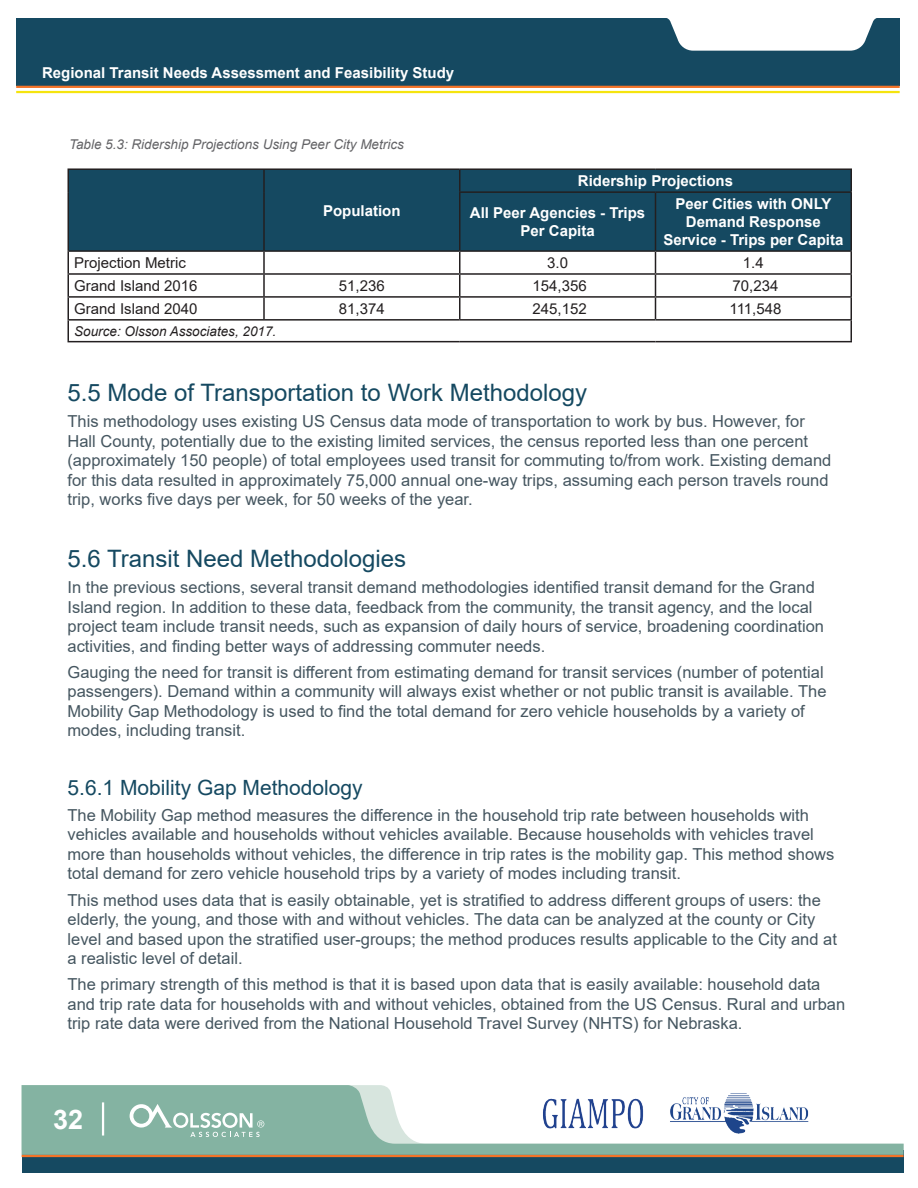
<style>
.page{position:relative;width:918px;height:1188px;background:#fff}
.page>*{position:absolute;margin:0;border:0;box-sizing:border-box;transform-origin:0 0}
.t1{font:700 27px "Arial";color:#fff}
.Body{font:24px "Arial";color:#154961}
.Body-2{font:21px "Arial";color:#154961}
.Body-3{font:16.5px/19.5px "Arial";color:#455660}
.t2{font:700 15px/18px "Arial";color:#fff;text-align:center}
.t3{font:15px "Arial";color:#231f20}
.t4{font:italic 13.5px "Arial";color:#636366}
.t5{font:italic 13.5px "Arial";color:#231f20}
</style>
<div class="page">
<div style="left:22px;top:1150px;width:882px;height:23px;background:#154961"></div>
<div style="left:16px;top:18px;width:884px;height:68px;background:#154961"></div>
<svg style="left:667px;top:18px;width:210px;height:33px;background:#e7ecef"></svg>
<svg style="left:22px;top:1085px;width:882px;height:70px;fill:#84b3a2"></svg>
<svg style="left:130px;top:1104px;width:134px;height:33px"></svg>
<hr style="left:22px;top:1155px;width:882px;height:2px;background:#f37328">
<hr style="left:16px;top:86px;width:884px;height:2px;background:#f37328">
<hr style="left:16px;top:91px;width:884px;height:2px;background:#f5e40e">
<hr style="left:102px;top:1102px;width:2px;height:34px;background:#fff">
<img style="left:532px;top:1087px;width:279px;height:46px">
<div style="left:69px;top:170px;width:781px;height:80px;background:#154961"></div>
<hr style="left:68px;top:168px;width:196px;height:2px;background:#231f20">
<svg style="left:68px;top:170px;width:1px;height:22px"></svg>
<hr style="left:264px;top:168px;width:196px;height:2px;background:#231f20">
<hr style="left:263px;top:170px;width:2px;height:22px;background:#231f20">
<hr style="left:460px;top:168px;width:196px;height:2px;background:#231f20">
<svg style="left:459px;top:170px;width:1px;height:21px"></svg>
<hr style="left:656px;top:168px;width:196px;height:2px;background:#231f20">
<hr style="left:850px;top:170px;width:2px;height:21px;background:#231f20">
<hr style="left:68px;top:192px;width:1px;height:58px;background:#231f20">
<hr style="left:263px;top:192px;width:2px;height:58px;background:#231f20">
<hr style="left:459px;top:191px;width:197px;height:2px;background:#231f20">
<hr style="left:459px;top:193px;width:1px;height:57px;background:#231f20">
<hr style="left:656px;top:191px;width:196px;height:2px;background:#231f20">
<hr style="left:655px;top:193px;width:1px;height:57px;background:#231f20">
<hr style="left:850px;top:193px;width:2px;height:57px;background:#231f20">
<hr style="left:68px;top:250px;width:196px;height:2px;background:#231f20">
<hr style="left:264px;top:250px;width:196px;height:2px;background:#231f20">
<hr style="left:263px;top:252px;width:2px;height:21px;background:#231f20">
<hr style="left:460px;top:250px;width:196px;height:2px;background:#231f20">
<hr style="left:656px;top:250px;width:196px;height:2px;background:#231f20">
<hr style="left:850px;top:252px;width:2px;height:21px;background:#231f20">
<hr style="left:68px;top:273px;width:196px;height:2px;background:#231f20">
<hr style="left:264px;top:273px;width:196px;height:2px;background:#231f20">
<hr style="left:263px;top:275px;width:2px;height:21px;background:#231f20">
<hr style="left:460px;top:273px;width:196px;height:2px;background:#231f20">
<hr style="left:656px;top:273px;width:196px;height:2px;background:#231f20">
<hr style="left:850px;top:275px;width:2px;height:21px;background:#231f20">
<hr style="left:68px;top:296px;width:196px;height:2px;background:#231f20">
<hr style="left:264px;top:296px;width:196px;height:2px;background:#231f20">
<hr style="left:263px;top:298px;width:2px;height:21px;background:#231f20">
<hr style="left:460px;top:296px;width:196px;height:2px;background:#231f20">
<svg style="left:459px;top:252px;width:1px;height:67px"></svg>
<hr style="left:656px;top:296px;width:196px;height:2px;background:#231f20">
<svg style="left:655px;top:252px;width:1px;height:67px"></svg>
<hr style="left:850px;top:298px;width:2px;height:21px;background:#231f20">
<hr style="left:68px;top:319px;width:196px;height:2px;background:#231f20">
<svg style="left:68px;top:252px;width:1px;height:89px"></svg>
<hr style="left:264px;top:319px;width:196px;height:2px;background:#231f20">
<hr style="left:460px;top:319px;width:196px;height:2px;background:#231f20">
<hr style="left:656px;top:319px;width:196px;height:2px;background:#231f20">
<hr style="left:850px;top:321px;width:2px;height:20px;background:#231f20">
<hr style="left:68px;top:341px;width:196px;height:1px;background:#231f20">
<hr style="left:264px;top:341px;width:196px;height:1px;background:#231f20">
<hr style="left:460px;top:341px;width:196px;height:1px;background:#231f20">
<hr style="left:656px;top:341px;width:196px;height:1px;background:#231f20">
<p class="t2" style="left:42px;top:64px;width:414px">Regional Transit Needs Assessment and Feasibility Study</p>
<p class="t4" style="left:69px;top:136px;width:336px">Table 5.3: Ridership Projections Using Peer City Metrics</p>
<p class="t2" style="left:323px;top:202px;width:79px">Population</p>
<p class="t2" style="left:578px;top:172px;width:157px">Ridership Projections</p>
<p class="t2" style="left:470px;top:204px;width:177px">All Peer Agencies - Trips</p>
<p class="t2" style="left:521px;top:222px;width:76px">Per Capita</p>
<p class="t2" style="left:675px;top:195px;width:158px">Peer Cities with ONLY<br>Demand Response</p>
<p class="t2" style="left:663px;top:231px;width:182px">Service - Trips per Capita</p>
<p class="t3" style="left:74px;top:252px;width:113px">Projection Metric</p>
<p class="t3" style="left:547px;top:252px;width:22px">3.0</p>
<p class="t3" style="left:743px;top:252px;width:22px">1.4</p>
<p class="t3" style="left:74px;top:275px;width:125px">Grand Island 2016</p>
<p class="t3" style="left:339px;top:275px;width:47px">51,236</p>
<p class="t3" style="left:533px;top:275px;width:56px">154,356</p>
<p class="t3" style="left:733px;top:275px;width:47px">70,234</p>
<p class="t3" style="left:74px;top:298px;width:125px">Grand Island 2040</p>
<p class="t3" style="left:339px;top:298px;width:47px">81,374</p>
<p class="t3" style="left:533px;top:298px;width:56px">245,152</p>
<p class="t3" style="left:729px;top:298px;width:53px">111,548</p>
<p class="t5" style="left:74px;top:322px;width:204px">Source: Olsson Associates, 2017.</p>
<p class="Body" style="left:68px;top:376px;width:521px">5.5 Mode of Transportation to Work Methodology</p>
<p class="Body-3" style="left:68px;top:411px;width:765px">This methodology uses existing US Census data mode of transportation to work by bus. However, for Hall County, potentially due to the existing limited services, the census reported less than one percent (approximately 150 people) of total employees used transit for commuting to/from work. Existing demand for this data resulted in approximately 75,000 annual one-way trips, assuming each person travels round trip, works five days per week, for 50 weeks of the year.</p>
<p class="Body" style="left:68px;top:542px;width:340px">5.6 Transit Need Methodologies</p>
<p class="Body-3" style="left:68px;top:577px;width:758px">In the previous sections, several transit demand methodologies identified transit demand for the Grand Island region. In addition to these data, feedback from the community, the transit agency, and the local project team include transit needs, such as expansion of daily hours of service, broadening coordination activities, and finding better ways of addressing commuter needs.</p>
<p class="Body-3" style="left:68px;top:662px;width:761px">Gauging the need for transit is different from estimating demand for transit services (number of potential passengers). Demand within a community will always exist whether or not public transit is available. The Mobility Gap Methodology is used to find the total demand for zero vehicle households by a variety of modes, including transit.</p>
<p class="Body-2" style="left:68px;top:773px;width:297px">5.6.1 Mobility Gap Methodology</p>
<p class="Body-3" style="left:68px;top:805px;width:768px">The Mobility Gap method measures the difference in the household trip rate between households with vehicles available and households without vehicles available. Because households with vehicles travel more than households without vehicles, the difference in trip rates is the mobility gap. This method shows total demand for zero vehicle household trips by a variety of modes including transit.</p>
<p class="Body-3" style="left:68px;top:890px;width:771px">This method uses data that is easily obtainable, yet is stratified to address different groups of users: the elderly, the young, and those with and without vehicles. The data can be analyzed at the county or City level and based upon the stratified user-groups; the method produces results applicable to the City and at a realistic level of detail.</p>
<p class="Body-3" style="left:68px;top:975px;width:779px">The primary strength of this method is that it is based upon data that is easily available: household data and trip rate data for households with and without vehicles, obtained from the US Census. Rural and urban trip rate data were derived from the National Household Travel Survey (NHTS) for Nebraska.</p>
<h1 class="t1" style="left:53px;top:1100px;width:32px">32</h1>
</div>
